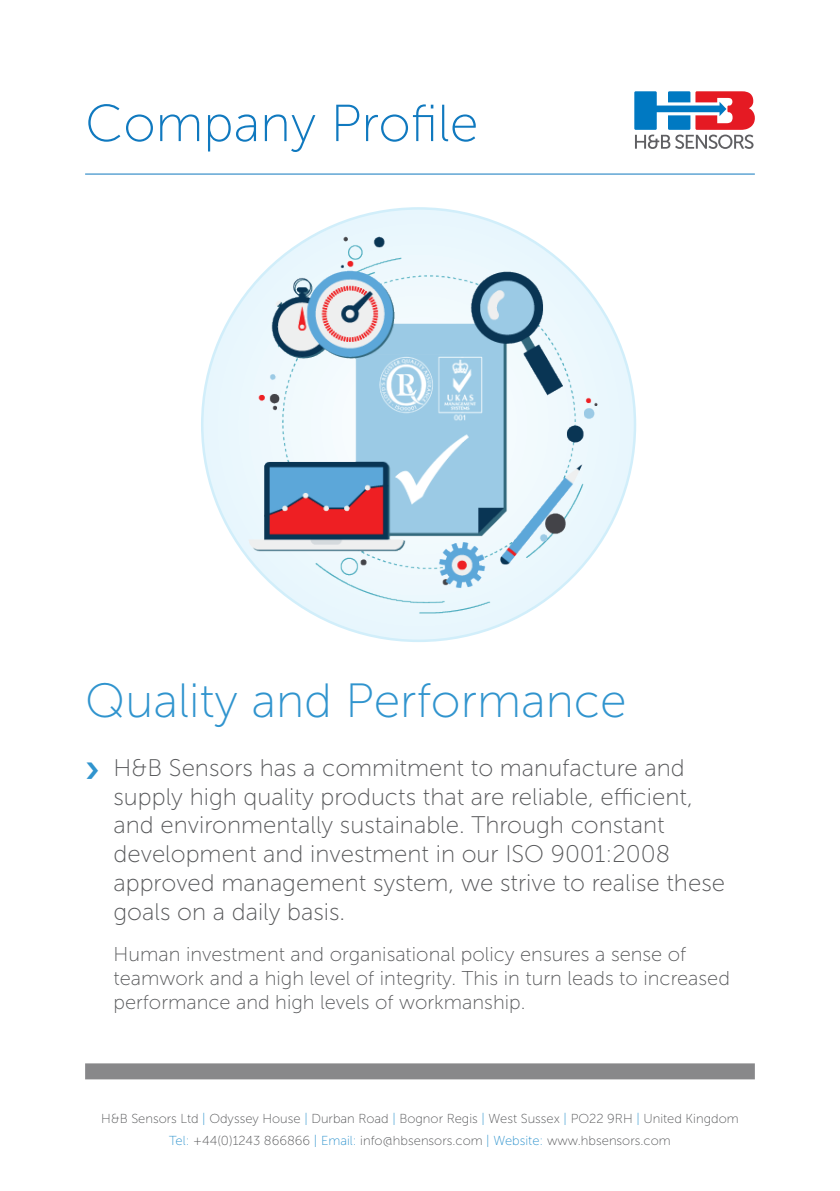
<style>
.page{position:relative;width:840px;height:1191px;background:#fff}
.page>*{position:absolute;margin:0;border:0;box-sizing:border-box;transform-origin:0 0}
.t1{font:52px "Museo Sans 100";color:#1079bf}
.t2{font:48px "Museo Sans 100";color:#3094ce}
.t3{font:24px/28.8px "Museo Sans 100";color:#57585a}
.t4{font:20px/24px "Museo Sans 100";color:#57585a}
.t5{font:13px/22px "Museo Sans 100";color:#57585a;text-align:center}
.s1{font-family:"Museo Sans 700";font-size:40px;color:#3094ce}
.s2{color:#3094ce}
</style>
<div class="page">
<hr style="left:85px;top:174px;width:669px;height:1px;background:#1079bf">
<div style="left:85px;top:1063px;width:669px;height:16px;background:#88888a"></div>
<svg style="left:634px;top:91px;width:120px;height:58px"></svg>
<img style="left:147px;top:123px;width:549px;height:519px">
<h1 class="t1" style="left:85px;top:96px;width:394px">Company Profile</h1>
<h2 class="t2" style="left:85px;top:675px;width:543px">Quality and Performance</h2>
<p class="t3" style="left:113px;top:753px;width:612px;text-indent:-28px"><span class="s1">›</span> H&amp;B Sensors has a commitment to manufacture and supply high quality products that are reliable, efficient, and environmentally sustainable. Through constant development and investment in our ISO 9001:2008 approved management system, we strive to realise these goals on a daily basis.</p>
<p class="t4" style="left:113px;top:942px;width:617px">Human investment and organisational policy ensures a sense of teamwork and a high level of integrity. This in turn leads to increased performance and high levels of workmanship.</p>
<p class="t5" style="left:101px;top:1107px;width:638px">H&amp;B Sensors Ltd <span class="s2">|</span> Odyssey House <span class="s2">|</span> Durban Road <span class="s2">|</span> Bognor Regis <span class="s2">|</span> West Sussex <span class="s2">|</span> PO22 9RH <span class="s2">|</span> United Kingdom<br><span class="s2">Tel:</span> +44(0)1243 866866 <span class="s2">| Email:</span> info@hbsensors.com <span class="s2">| Website:</span> www.hbsensors.com</p>
</div>
